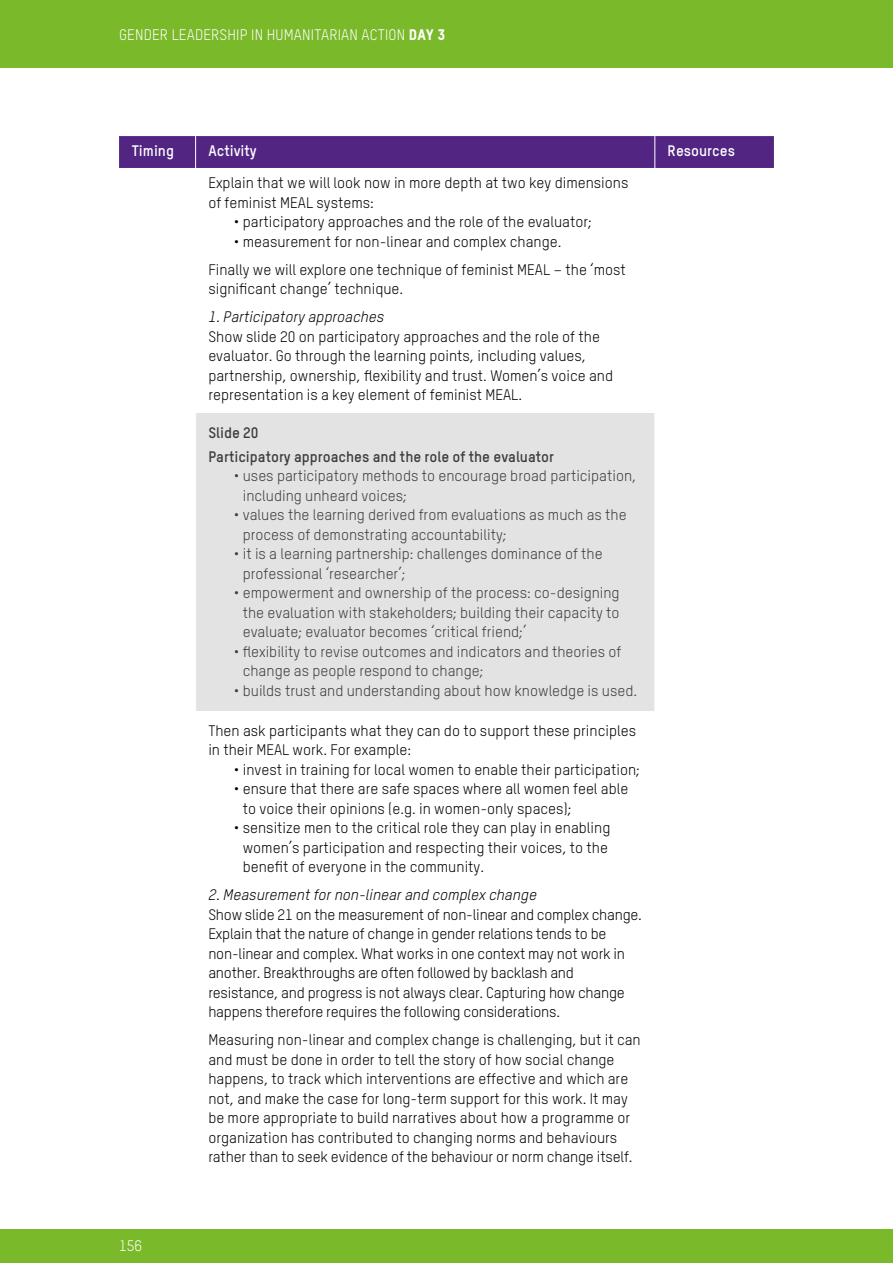
<style>
.page{position:relative;width:893px;height:1263px;background:#fff}
.page>*{position:absolute;margin:0;border:0;box-sizing:border-box;transform-origin:0 0}
.t1{font:15px/19.5px "Oxfam TSTARPRO";color:#000}
.t2{font:15px/19.5px "Oxfam TSTARPRO";color:#3c3c3b}
.t3{font:italic 15px "Oxfam TSTARPRO";color:#000}
.t4{font:700 15px/23.7px "Oxfam TSTARPRO";color:#3c3c3b}
.t5{font:15px "Oxfam TSTARPRO";letter-spacing:.01em;color:#fff}
.t6{font:700 15px "Oxfam TSTARPRO";color:#fff}
.s1{font-family:"Oxfam TSTARPRO Headline"}
</style>
<div class="page">
<div style="left:0;top:1229px;width:893px;height:34px;background:#7ab929"></div>
<div style="left:0;top:0;width:893px;height:68px;background:#7ab929"></div>
<div style="left:119px;top:136px;width:655px;height:32px;background:#522583"></div>
<div style="left:196px;top:414px;width:459px;height:297px;background:#e3e3e3"></div>
<hr style="left:195px;top:136px;width:1px;height:32px;background:#fff">
<hr style="left:654px;top:136px;width:1px;height:32px;background:#fff">
<hr style="left:654px;top:414px;width:1px;height:297px;background:#fff">
<p class="t5" style="left:119px;top:26px;width:328px">GENDER LEADERSHIP IN HUMANITARIAN ACTION <span class="s1">DAY 3</span></p>
<p class="t6" style="left:132px;top:141px;width:44px">Timing</p>
<p class="t6" style="left:208px;top:141px;width:50px">Activity</p>
<p class="t6" style="left:668px;top:141px;width:69px">Resources</p>
<p class="t1" style="left:208px;top:173px;width:422px">Explain that we will look now in more depth at two key dimensions of feminist MEAL systems:</p>
<p class="t1" style="left:234px;top:212px;width:359px">• participatory approaches and the role of the evaluator;</p>
<p class="t1" style="left:208px;top:227px;width:419px;line-height:28px;text-indent:26px">• measurement for non-linear and complex change.<br>Finally we will explore one technique of feminist MEAL – the ‘most</p>
<p class="t1" style="left:208px;top:279px;width:196px">significant change’ technique.</p>
<p class="t3" style="left:208px;top:308px;width:177px">1. Participatory approaches</p>
<p class="t1" style="left:208px;top:326px;width:406px">Show slide 20 on participatory approaches and the role of the evaluator. Go through the learning points, including values, partnership, ownership, flexibility and trust. Women’s voice and representation is a key element of feminist MEAL.</p>
<p class="t4" style="left:208px;top:420px;width:347px">Slide 20<br>Participatory approaches and the role of the evaluator</p>
<p class="t2" style="left:243px;top:466px;width:395px;text-indent:-9px">• uses participatory methods to encourage broad participation, including unheard voices;</p>
<p class="t2" style="left:243px;top:505px;width:385px;text-indent:-9px">• values the learning derived from evaluations as much as the process of demonstrating accountability;</p>
<p class="t2" style="left:243px;top:544px;width:361px;text-indent:-9px">• it is a learning partnership: challenges dominance of the professional ‘researcher’;</p>
<p class="t2" style="left:243px;top:583px;width:378px;text-align:justify;text-indent:-9px">• empowerment and ownership of the process: co-designing the evaluation with stakeholders; building their capacity to evaluate; evaluator becomes ‘critical friend;’</p>
<p class="t2" style="left:243px;top:641px;width:380px;text-indent:-9px">• flexibility to revise outcomes and indicators and theories of change as people respond to change;</p>
<p class="t2" style="left:234px;top:680px;width:405px">• builds trust and understanding about how knowledge is used.</p>
<p class="t1" style="left:208px;top:720px;width:429px">Then ask participants what they can do to support these principles in their MEAL work. For example:</p>
<p class="t1" style="left:234px;top:759px;width:408px">• invest in training for local women to enable their participation;</p>
<p class="t1" style="left:243px;top:779px;width:387px;text-indent:-9px">• ensure that there are safe spaces where all women feel able to voice their opinions (e.g. in women-only spaces);</p>
<p class="t1" style="left:243px;top:818px;width:369px;text-indent:-9px">• sensitize men to the critical role they can play in enabling women’s participation and respecting their voices, to the benefit of everyone in the community.</p>
<p class="t3" style="left:208px;top:886px;width:330px">2. Measurement for non-linear and complex change</p>
<p class="t1" style="left:208px;top:904px;width:435px">Show slide 21 on the measurement of non-linear and complex change.<br>Explain that the nature of change in gender relations tends to be non-linear and complex. What works in one context may not work in another. Breakthroughs are often followed by backlash and resistance, and progress is not always clear. Capturing how change happens therefore requires the following considerations.</p>
<p class="t1" style="left:208px;top:1030px;width:434px">Measuring non-linear and complex change is challenging, but it can and must be done in order to tell the story of how social change happens, to track which interventions are effective and which are not, and make the case for long-term support for this work. It may be more appropriate to build narratives about how a programme or organization has contributed to changing norms and behaviours rather than to seek evidence of the behaviour or norm change itself.</p>
<p class="t5" style="left:119px;top:1237px;width:25px">156</p>
</div>
